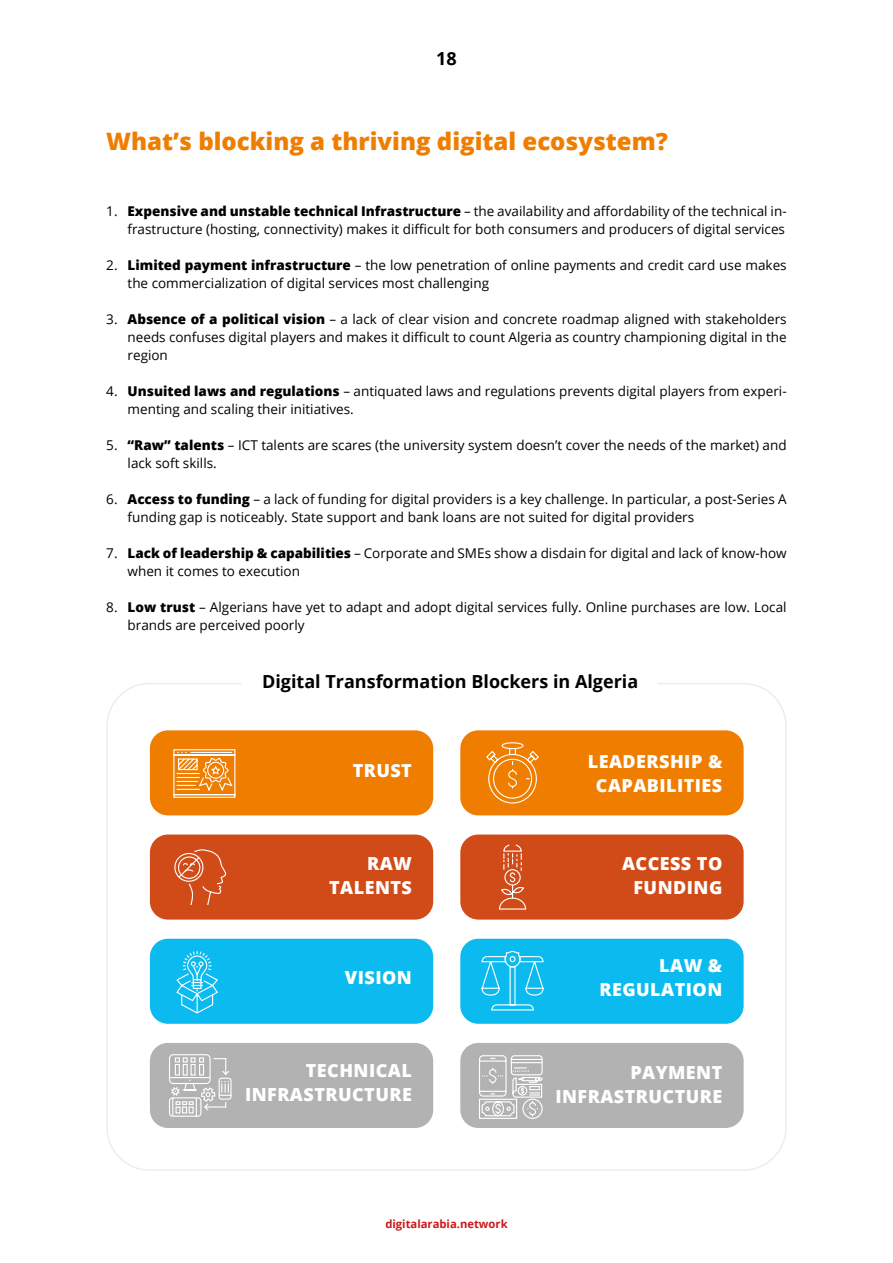
<style>
.page{position:relative;width:893px;height:1263px;background:#fff}
.page>*{position:absolute;margin:0;border:0;box-sizing:border-box;transform-origin:0 0}
.t1{font:800 24px "Open Sans";color:#ef7d00}
.t2{font:800 18px/24px "Open Sans";letter-spacing:.025em;color:#fff;text-align:right}
.t3{font:700 18px "Open Sans";color:#000}
.t4{font:13.5px/18px "Open Sans";color:#000}
.t5{font:700 11.25px "Open Sans";color:#cd1719}
.s1{font-weight:800}
</style>
<div class="page">
<div style="left:460px;top:730px;width:284px;height:85px;background:#ef7d00;border-radius:18px"></div>
<div style="left:150px;top:834px;width:283px;height:85px;background:#d14b18;border-radius:18px"></div>
<div style="left:150px;top:939px;width:283px;height:85px;background:#0bbbef;border-radius:18px"></div>
<div style="left:150px;top:1043px;width:283px;height:85px;background:#b3b2b2;border-radius:18px"></div>
<div style="left:150px;top:730px;width:283px;height:85px;background:#ef7d00;border-radius:18px"></div>
<div style="left:460px;top:834px;width:284px;height:85px;background:#d14b18;border-radius:18px"></div>
<div style="left:460px;top:939px;width:284px;height:85px;background:#0bbbef;border-radius:18px"></div>
<div style="left:460px;top:1043px;width:284px;height:85px;background:#b3b2b2;border-radius:18px"></div>
<svg style="left:176px;top:951px;width:42px;height:63px"></svg>
<svg style="left:479px;top:1055px;width:64px;height:64px"></svg>
<svg style="left:169px;top:1054px;width:63px;height:63px"></svg>
<svg style="left:173px;top:749px;width:63px;height:49px"></svg>
<svg style="left:481px;top:951px;width:63px;height:60px"></svg>
<svg style="left:499px;top:844px;width:28px;height:66px"></svg>
<svg style="left:486px;top:742px;width:53px;height:62px"></svg>
<svg style="left:174px;top:850px;width:52px;height:56px"></svg>
<h2 class="t3" style="left:436px;top:46px;width:22px">18</h2>
<h1 class="t1" style="left:106px;top:123px;width:563px">What’s blocking a thriving digital ecosystem?</h1>
<p class="t4" style="left:106px;top:202px;width:682px;text-align:right">1. <span class="s1">Expensive and unstable technical Infrastructure</span> – the availability and affordability of the technical in&shy;frastructure (hosting, connectivity) makes it difficult for both consumers and producers of digital services</p>
<p class="t4" style="left:128px;top:256px;width:661px;text-indent:-21px">2. <span class="s1">Limited payment infrastructure</span> – the low penetration of online payments and credit card use makes the commercialization of digital services most challenging</p>
<p class="t4" style="left:128px;top:310px;width:661px;text-align:justify;text-indent:-21px">3. <span class="s1">Absence of a political vision</span> – a lack of clear vision and concrete roadmap aligned with stakeholders needs confuses digital players and makes it difficult to count Algeria as country championing digital in the region</p>
<p class="t4" style="left:128px;top:382px;width:661px;text-indent:-21px">4. <span class="s1">Unsuited laws and regulations</span> – antiquated laws and regulations prevents digital players from experi&shy;menting and scaling their initiatives.</p>
<p class="t4" style="left:128px;top:436px;width:661px;text-indent:-21px">5. <span class="s1">“Raw” talents</span> – ICT talents are scares (the university system doesn’t cover the needs of the market) and lack soft skills.</p>
<p class="t4" style="left:128px;top:490px;width:661px;text-indent:-21px">6. <span class="s1">Access to funding</span> – a lack of funding for digital providers is a key challenge. In particular, a post-Series A funding gap is noticeably. State support and bank loans are not suited for digital providers</p>
<p class="t4" style="left:128px;top:544px;width:661px;text-indent:-21px">7. <span class="s1">Lack of leadership &amp; capabilities</span> – Corporate and SMEs show a disdain for digital and lack of know-how when it comes to execution</p>
<p class="t4" style="left:128px;top:598px;width:661px;text-indent:-21px">8. <span class="s1">Low trust</span> – Algerians have yet to adapt and adopt digital services fully. Online purchases are low. Local brands are perceived poorly</p>
<h2 class="t3" style="left:262px;top:669px;width:378px">Digital Transformation Blockers in Algeria</h2>
<h2 class="t2" style="left:353px;top:758px;width:61px">TRUST</h2>
<h2 class="t2" style="left:329px;top:850px;width:84px">RAW<br>TALENTS</h2>
<h2 class="t2" style="left:345px;top:965px;width:69px">VISION</h2>
<h2 class="t2" style="left:245px;top:1057px;width:168px">TECHNICAL<br>INFRASTRUCTURE</h2>
<p class="t5" style="left:385px;top:1216px;width:124px">digitalarabia.network</p>
<h2 class="t2" style="left:588px;top:748px;width:136px;text-align:center">LEADERSHIP &amp;<br>CAPABILITIES</h2>
<h2 class="t2" style="left:622px;top:850px;width:102px">ACCESS TO<br>FUNDING</h2>
<h2 class="t2" style="left:599px;top:952px;width:124px">LAW &amp;<br>REGULATION</h2>
<h2 class="t2" style="left:555px;top:1059px;width:168px">PAYMENT<br>INFRASTRUCTURE</h2>
</div>
